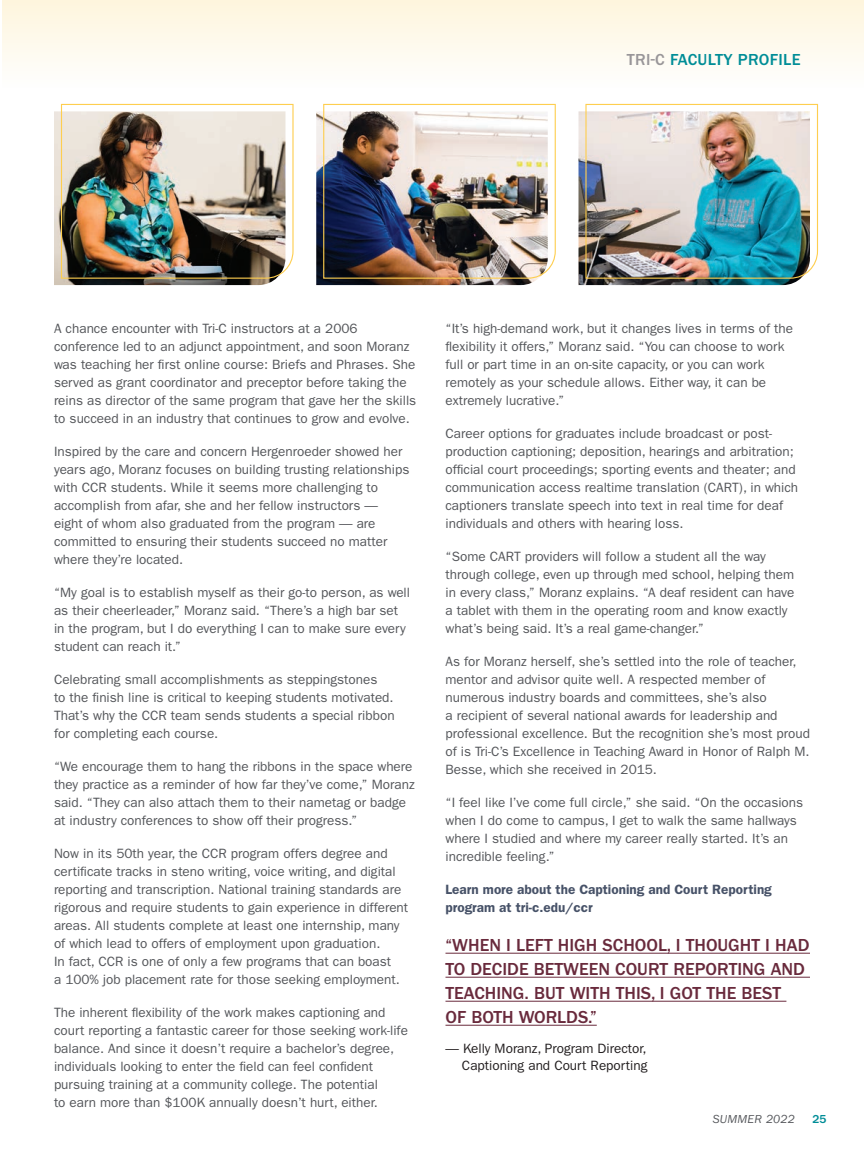
<style>
.page{position:relative;width:864px;height:1175px;background:#fff}
.page>*{position:absolute;margin:0;border:0;box-sizing:border-box;transform-origin:0 0}
.BODY_COPY_QUOTE{font:500 18px/24px "ITC Franklin Gothic Std";color:#692a3c}
.Section_Header{font:500 16.5px "ITC Franklin Gothic Std";letter-spacing:.02em;color:#008d97}
.BODY_COPY{font:13.5px/18px "ITC Franklin Gothic Std";color:#54565a}
.BODY_COPY-2{font:600 13.5px/18px "ITC Franklin Gothic Std";color:#475268}
.BODY_COPY-3{font:13.5px/16.5px "ITC Franklin Gothic Std";color:#231f20;text-align:right}
.t1{font:italic 12px "ITC Franklin Gothic Std";letter-spacing:.02em;color:#54565a}
.t2{font:500 12px "ITC Franklin Gothic Std";color:#008d97}
.s1{color:#999699}
</style>
<div class="page">
<div style="left:2px;top:0;width:862px;height:88px;background:linear-gradient(to bottom,#fef5dc,#fefefd)"></div>
<hr style="left:446px;top:952px;width:364px;height:1px;background:#692a3c">
<hr style="left:446px;top:976px;width:364px;height:1px;background:#692a3c">
<hr style="left:446px;top:1000px;width:340px;height:1px;background:#692a3c">
<hr style="left:446px;top:1024px;width:151px;height:1px;background:#692a3c">
<img style="left:54px;top:111px;width:222px;height:174px">
<img style="left:316px;top:111px;width:221px;height:174px">
<img style="left:579px;top:111px;width:221px;height:174px">
<img style="left:60px;top:103px;width:234px;height:176px">
<img style="left:323px;top:103px;width:233px;height:176px">
<img style="left:585px;top:103px;width:234px;height:176px">
<h1 class="Section_Header" style="left:627px;top:51px;width:175px"><span class="s1">TRI-C</span> FACULTY PROFILE</h1>
<p class="BODY_COPY" style="left:54px;top:320px;width:364px">A chance encounter with Tri-C instructors at a 2006 conference led to an adjunct appointment, and soon Moranz was teaching her first online course: Briefs and Phrases. She served as grant coordinator and preceptor before taking the reins as director of the same program that gave her the skills to succeed in an industry that continues to grow and evolve.</p>
<p class="BODY_COPY" style="left:54px;top:442px;width:357px">Inspired by the care and concern Hergenroeder showed her years ago, Moranz focuses on building trusting relationships with CCR students. While it seems more challenging to accomplish from afar, she and her fellow instructors — eight of whom also graduated from the program — are committed to ensuring their students succeed no matter where they’re located.</p>
<p class="BODY_COPY" style="left:54px;top:583px;width:358px">“My goal is to establish myself as their go-to person, as well as their cheerleader,” Moranz said. “There’s a high bar set in the program, but I do everything I can to make sure every student can reach it.”</p>
<p class="BODY_COPY" style="left:54px;top:670px;width:342px">Celebrating small accomplishments as steppingstones<br>to the finish line is critical to keeping students motivated.<br>That’s why the CCR team sends students a special ribbon for completing each course.</p>
<p class="BODY_COPY" style="left:54px;top:757px;width:362px">“We encourage them to hang the ribbons in the space where they practice as a reminder of how far they’ve come,” Moranz said. “They can also attach them to their nametag or badge at industry conferences to show off their progress.”</p>
<p class="BODY_COPY" style="left:54px;top:844px;width:356px">Now in its 50th year, the CCR program offers degree and certificate tracks in steno writing, voice writing, and digital reporting and transcription. National training standards are rigorous and require students to gain experience in different areas. All students complete at least one internship, many of which lead to offers of employment upon graduation.<br>In fact, CCR is one of only a few programs that can boast<br>a 100% job placement rate for those seeking employment.</p>
<p class="BODY_COPY" style="left:54px;top:1003px;width:355px">The inherent flexibility of the work makes captioning and court reporting a fantastic career for those seeking work-life balance. And since it doesn’t require a bachelor’s degree, individuals looking to enter the field can feel confident pursuing training at a community college. The potential<br>to earn more than $100K annually doesn’t hurt, either.</p>
<p class="BODY_COPY" style="left:446px;top:320px;width:349px">“It’s high-demand work, but it changes lives in terms of the flexibility it offers,” Moranz said. “You can choose to work full or part time in an on-site capacity, or you can work remotely as your schedule allows. Either way, it can be extremely lucrative.”</p>
<p class="BODY_COPY" style="left:446px;top:424px;width:354px">Career options for graduates include broadcast or post&shy;production captioning; deposition, hearings and arbitration; official court proceedings; sporting events and theater; and communication access realtime translation (CART), in which captioners translate speech into text in real time for deaf individuals and others with hearing loss.</p>
<p class="BODY_COPY" style="left:446px;top:547px;width:350px">“Some CART providers will follow a student all the way through college, even up through med school, helping them in every class,” Moranz explains. “A deaf resident can have a tablet with them in the operating room and know exactly what’s being said. It’s a real game-changer.”</p>
<p class="BODY_COPY" style="left:446px;top:652px;width:366px">As for Moranz herself, she’s settled into the role of teacher, mentor and advisor quite well. A respected member of numerous industry boards and committees, she’s also<br>a recipient of several national awards for leadership and professional excellence. But the recognition she’s most proud of is Tri-C’s Excellence in Teaching Award in Honor of Ralph M.<br>Besse, which she received in 2015.</p>
<p class="BODY_COPY" style="left:446px;top:793px;width:359px">“I feel like I’ve come full circle,” she said. “On the occasions when I do come to campus, I get to walk the same hallways where I studied and where my career really started. It’s an incredible feeling.”</p>
<p class="BODY_COPY-2" style="left:446px;top:880px;width:328px">Learn more about the Captioning and Court Reporting program at tri-c.edu/ccr</p>
<p class="BODY_COPY_QUOTE" style="left:446px;top:933px;width:366px">“WHEN I LEFT HIGH SCHOOL, I THOUGHT I HAD<br>TO DECIDE BETWEEN COURT REPORTING AND<br>TEACHING. BUT WITH THIS, I GOT THE BEST<br>OF BOTH WORLDS.”</p>
<p class="BODY_COPY-3" style="left:446px;top:1040px;width:203px">— Kelly Moranz, Program Director,<br>Captioning and Court Reporting</p>
<h1 class="t1" style="left:713px;top:1112px;width:84px">SUMMER 2022</h1>
<h1 class="t2" style="left:813px;top:1112px;width:16px">25</h1>
</div>
